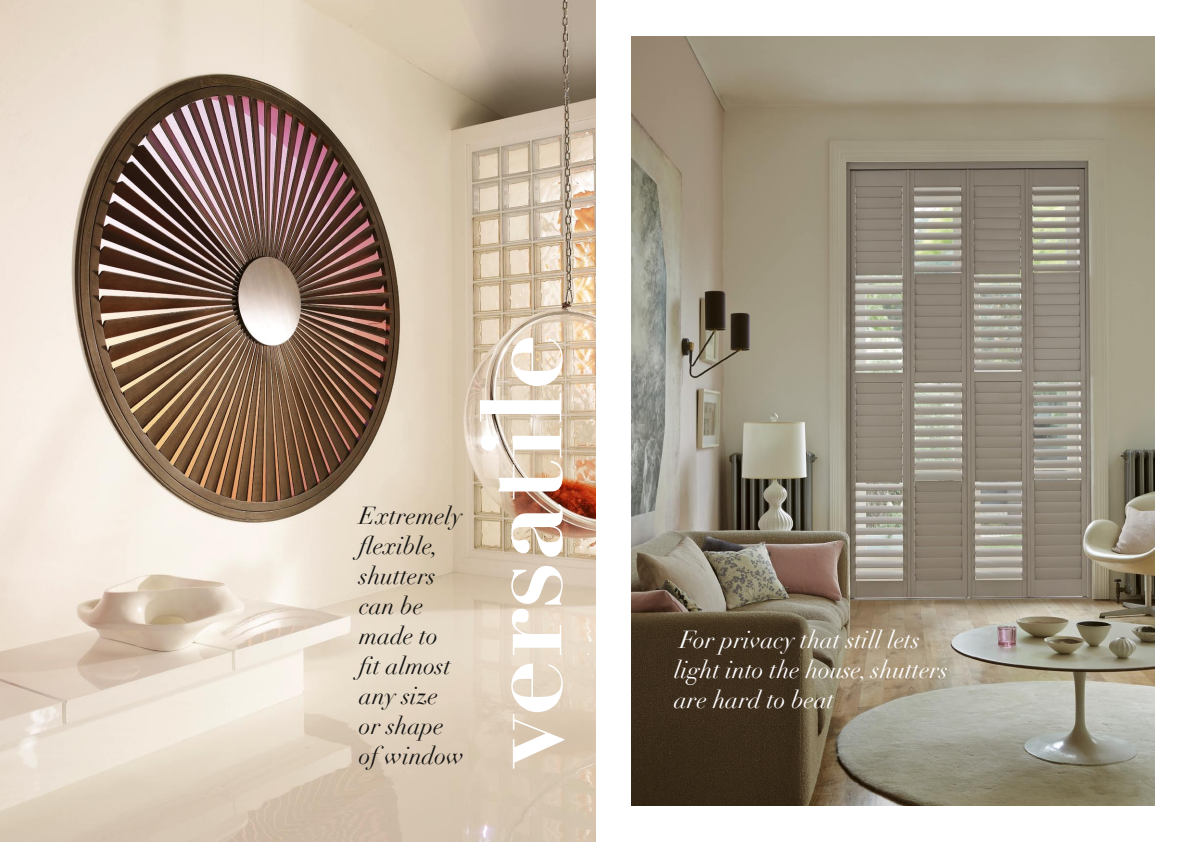
<style>
.page{position:relative;width:1191px;height:842px;background:#fff}
.page>*{position:absolute;margin:0;border:0;box-sizing:border-box;transform-origin:0 0}
.t1{font:700 112.8px "Didot";color:#fff}
.t2{font:italic 24px "Didot";color:#141413}
.t3{font:italic 24px/30px "Didot";color:#fff}
</style>
<div class="page">
<img style="left:631px;top:36px;width:524px;height:770px">
<img style="left:0;top:0;width:595px;height:842px">
<p class="t2" style="left:359px;top:500px;width:105px">Extremely</p>
<p class="t2" style="left:359px;top:530px;width:80px">flexible,</p>
<p class="t2" style="left:359px;top:560px;width:78px">shutters</p>
<p class="t2" style="left:359px;top:590px;width:65px">can be</p>
<p class="t2" style="left:359px;top:620px;width:80px">made to</p>
<p class="t2" style="left:359px;top:650px;width:93px">fit almost</p>
<p class="t2" style="left:359px;top:680px;width:80px">any size</p>
<p class="t2" style="left:359px;top:710px;width:86px">or shape</p>
<p class="t2" style="left:359px;top:740px;width:106px">of window</p>
<p class="t1" style="left:452px;top:767px;width:435px;rotate:-90deg">versatile</p>
<p class="t3" style="left:674px;top:625px;width:275px">For privacy that still lets light into the house, shutters are hard to beat</p>
</div>
